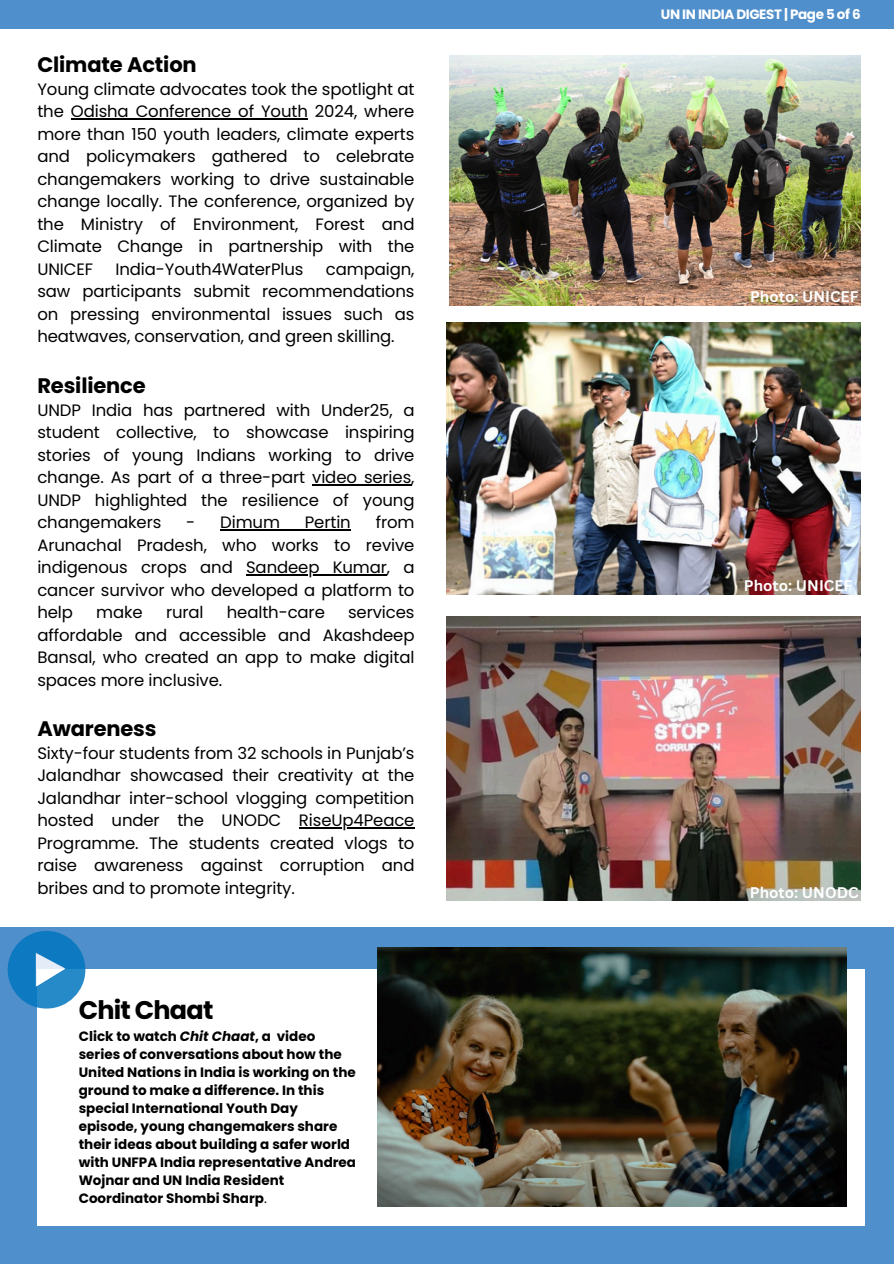
<style>
.page{position:relative;width:894px;height:1264px;background:#fff}
.page>*{position:absolute;margin:0;border:0;box-sizing:border-box;transform-origin:0 0}
.t1{font:700 25.5px "Poppins";letter-spacing:-.03em;color:#000}
.t2{font:700 21px "Poppins";letter-spacing:-.005em;color:#000}
.t3{font:16.5px/22.5px "Poppins";letter-spacing:-.005em;color:#000;text-align:justify}
.t4{font:700 15px "Canva Sans";color:#fff}
.t5{font:700 13.5px/18px "Poppins";color:#000}
.t6{font:700 13.5px "Poppins";letter-spacing:-.03em;color:#fff}
.s1{font-style:italic}
.s2{font-weight:400}
</style>
<div class="page">
<div style="left:0;top:0;width:893px;height:28px;background:#4f8fcb"></div>
<div style="left:0;top:1241px;width:893px;height:22px;background:#4f8fcb"></div>
<div style="left:0;top:927px;width:893px;height:318px;background:#4f8fcb"></div>
<div style="left:37px;top:969px;width:827px;height:256px;background:#fff"></div>
<svg style="left:8px;top:931px;width:77px;height:77px"></svg>
<img style="left:377px;top:947px;width:469px;height:259px">
<img style="left:446px;top:322px;width:413px;height:273px">
<img style="left:449px;top:56px;width:411px;height:249px">
<img style="left:446px;top:617px;width:413px;height:283px">
<hr style="left:71px;top:118px;width:237px;height:1px;background:#000">
<hr style="left:312px;top:484px;width:99px;height:1px;background:#000">
<hr style="left:220px;top:529px;width:130px;height:1px;background:#000">
<hr style="left:246px;top:574px;width:141px;height:1px;background:#000">
<hr style="left:299px;top:827px;width:115px;height:1px;background:#000">
<h2 class="t2" style="left:37px;top:50px;width:161px">Climate Action</h2>
<h2 class="t3" style="left:37px;top:78px;width:378px">Young climate advocates took the spotlight at the Odisha Conference of Youth 2024, where more than 150 youth leaders, climate experts and policymakers gathered to celebrate changemakers working to drive sustainable change locally. The conference, organized by the Ministry of Environment, Forest and Climate Change in partnership with the UNICEF</h2>
<h2 class="t3" style="left:37px;top:258px;width:378px;text-indent:288px">campaign, saw participants submit recommendations on pressing environmental issues such as heatwaves, conservation, and green skilling.</h2>
<p class="t2" style="left:37px;top:371px;width:110px">Resilience</p>
<p class="t3" style="left:37px;top:398px;width:378px">UNDP India has partnered with Under25, a student collective, to showcase inspiring stories of young Indians working to drive change. As part of a three-part video series, UNDP highlighted the resilience of young changemakers</p>
<h2 class="t3" style="left:115px;top:258px;width:189px">India-Youth4WaterPlus</h2>
<p class="t3" style="left:37px;top:511px;width:378px;text-indent:338px">from Arunachal Pradesh, who works to revive indigenous crops and</p>
<p class="t3" style="left:186px;top:511px;width:95px">- Dimum</p>
<p class="t3" style="left:305px;top:511px;width:47px">Pertin</p>
<h2 class="t3" style="left:37px;top:556px;width:378px;text-indent:209px">Sandeep Kumar, a cancer survivor who developed a platform to help</h2>
<h2 class="t3" style="left:37px;top:601px;width:378px;text-indent:311px">services affordable and accessible and Akashdeep Bansal, who created an app to make digital spaces more inclusive.</h2>
<h2 class="t2" style="left:37px;top:714px;width:121px">Awareness</h2>
<h2 class="t3" style="left:37px;top:741px;width:378px">Sixty-four students from 32 schools in Punjab’s Jalandhar showcased their creativity at the Jalandhar inter-school vlogging competition hosted under the UNODC</h2>
<h2 class="t3" style="left:96px;top:601px;width:48px">make</h2>
<h2 class="t3" style="left:166px;top:601px;width:39px">rural</h2>
<h2 class="t3" style="left:227px;top:601px;width:99px">health-care</h2>
<p class="t3" style="left:37px;top:809px;width:378px;text-indent:261px">RiseUp4Peace Programme. The students created vlogs to raise awareness against corruption and bribes and to promote integrity.</p>
<p class="t1" style="left:79px;top:992px;width:136px">Chit Chaat</p>
<h2 class="t5" style="left:79px;top:1026px;width:279px">Click to watch <span class="s1">Chit Chaat</span>, a video series of conversations about how the United Nations in India is working on the ground to make a difference. In this special International Youth Day episode, young changemakers share their ideas about building a safer world with UNFPA India representative Andrea Wojnar and UN India Resident Coordinator Shombi Sharp<span class="s2">.</span></h2>
<p class="t6" style="left:660px;top:5px;width:201px">UN IN INDIA DIGEST | Page 5 of 6</p>
<h1 class="t4" style="left:749px;top:285px;width:110px">Photo: UNICEF</h1>
<p class="t4" style="left:743px;top:575px;width:110px">Photo: UNICEF</p>
<p class="t4" style="left:749px;top:881px;width:110px">Photo: UNODC</p>
</div>
